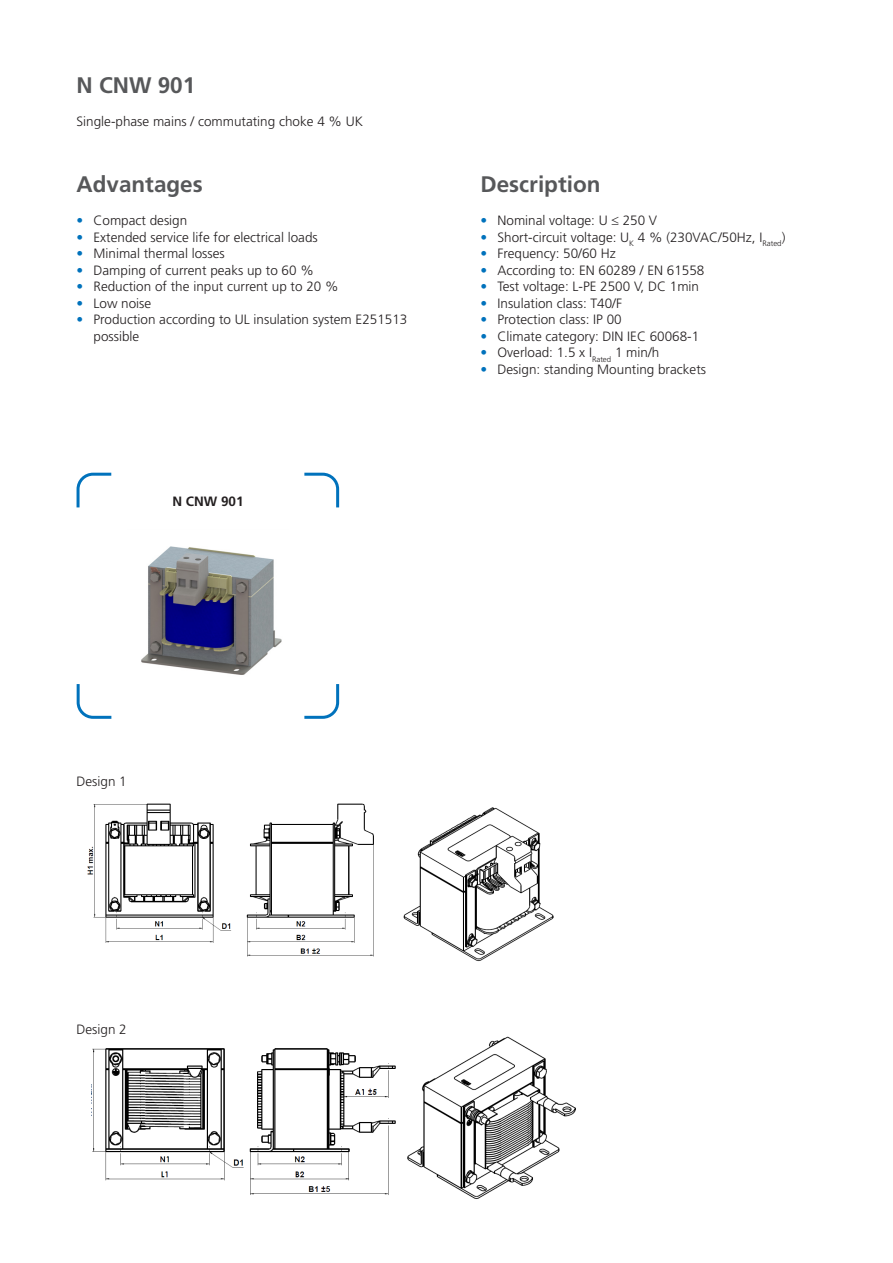
<style>
.page{position:relative;width:893px;height:1263px;background:#fff}
.page>*{position:absolute;margin:0;border:0;box-sizing:border-box;transform-origin:0 0}
.Headline_Unterseiten{font:700 22.5px "Frutiger";color:#57585a}
.Fließtext_linksbündi{font:300 13.5px/16.5px "Frutiger";color:#231f20}
.Fließtext_linksbündi-2{font:700 13.5px "Frutiger";color:#231f20}
.s1{color:#0072bc}
</style>
<div class="page">
<svg style="left:76px;top:472px;width:36px;height:36px"></svg>
<svg style="left:304px;top:472px;width:36px;height:36px"></svg>
<svg style="left:304px;top:684px;width:36px;height:35px"></svg>
<svg style="left:76px;top:684px;width:36px;height:35px"></svg>
<img style="left:87px;top:803px;width:287px;height:154px">
<img style="left:92px;top:1048px;width:304px;height:147px">
<img style="left:403px;top:807px;width:151px;height:154px">
<img style="left:407px;top:1036px;width:169px;height:163px">
<img style="left:141px;top:546px;width:141px;height:129px">
<p class="Headline_Unterseiten" style="left:77px;top:72px;width:120px">N CNW 901</p>
<p class="Fließtext_linksbündi" style="left:77px;top:113px;width:288px">Single-phase mains / commutating choke 4 % UK</p>
<p class="Headline_Unterseiten" style="left:77px;top:171px;width:128px">Advantages</p>
<p class="Fließtext_linksbündi" style="left:77px;top:212px;width:112px"><span class="s1">•</span> Compact design</p>
<p class="Fließtext_linksbündi" style="left:77px;top:229px;width:243px"><span class="s1">•</span> Extended service life for electrical loads</p>
<p class="Fließtext_linksbündi" style="left:77px;top:245px;width:150px"><span class="s1">•</span> Minimal thermal losses</p>
<p class="Fließtext_linksbündi" style="left:77px;top:262px;width:239px"><span class="s1">•</span> Damping of current peaks up to 60 %</p>
<p class="Fließtext_linksbündi" style="left:77px;top:278px;width:264px"><span class="s1">•</span> Reduction of the input current up to 20 %</p>
<p class="Fließtext_linksbündi" style="left:77px;top:295px;width:76px"><span class="s1">•</span> Low noise</p>
<p class="Fließtext_linksbündi" style="left:94px;top:311px;width:315px;text-indent:-17px"><span class="s1">•</span> Production according to UL insulation system E251513 possible</p>
<p class="Fließtext_linksbündi-2" style="left:172px;top:493px;width:73px">N CNW 901</p>
<p class="Headline_Unterseiten" style="left:480px;top:171px;width:121px">Description</p>
<p class="Fließtext_linksbündi" style="left:480px;top:212px;width:178px"><span class="s1">•</span> Nominal voltage: U ≤ 250 V</p>
<p class="Fließtext_linksbündi" style="left:480px;top:229px;width:306px"><span class="s1">•</span> Short-circuit voltage: U<sub>K</sub> 4 % (230VAC/50Hz, I<sub>Rated</sub>)</p>
<p class="Fließtext_linksbündi" style="left:480px;top:245px;width:137px"><span class="s1">•</span> Frequency: 50/60 Hz</p>
<p class="Fließtext_linksbündi" style="left:480px;top:262px;width:225px"><span class="s1">•</span> According to: EN 60289 / EN 61558</p>
<p class="Fließtext_linksbündi" style="left:480px;top:278px;width:220px"><span class="s1">•</span> Test voltage: L-PE 2500 V, DC 1min</p>
<p class="Fließtext_linksbündi" style="left:480px;top:295px;width:143px"><span class="s1">•</span> Insulation class: T40/F</p>
<p class="Fließtext_linksbündi" style="left:480px;top:311px;width:143px"><span class="s1">•</span> Protection class: IP 00</p>
<p class="Fließtext_linksbündi" style="left:480px;top:328px;width:220px"><span class="s1">•</span> Climate category: DIN IEC 60068-1</p>
<p class="Fließtext_linksbündi" style="left:480px;top:344px;width:180px"><span class="s1">•</span> Overload: 1.5 x I<sub>Rated</sub> 1 min/h</p>
<p class="Fließtext_linksbündi" style="left:480px;top:361px;width:227px"><span class="s1">•</span> Design: standing Mounting brackets</p>
<p class="Fließtext_linksbündi" style="left:77px;top:773px;width:52px">Design 1</p>
<p class="Fließtext_linksbündi" style="left:77px;top:1021px;width:52px">Design 2</p>
</div>
